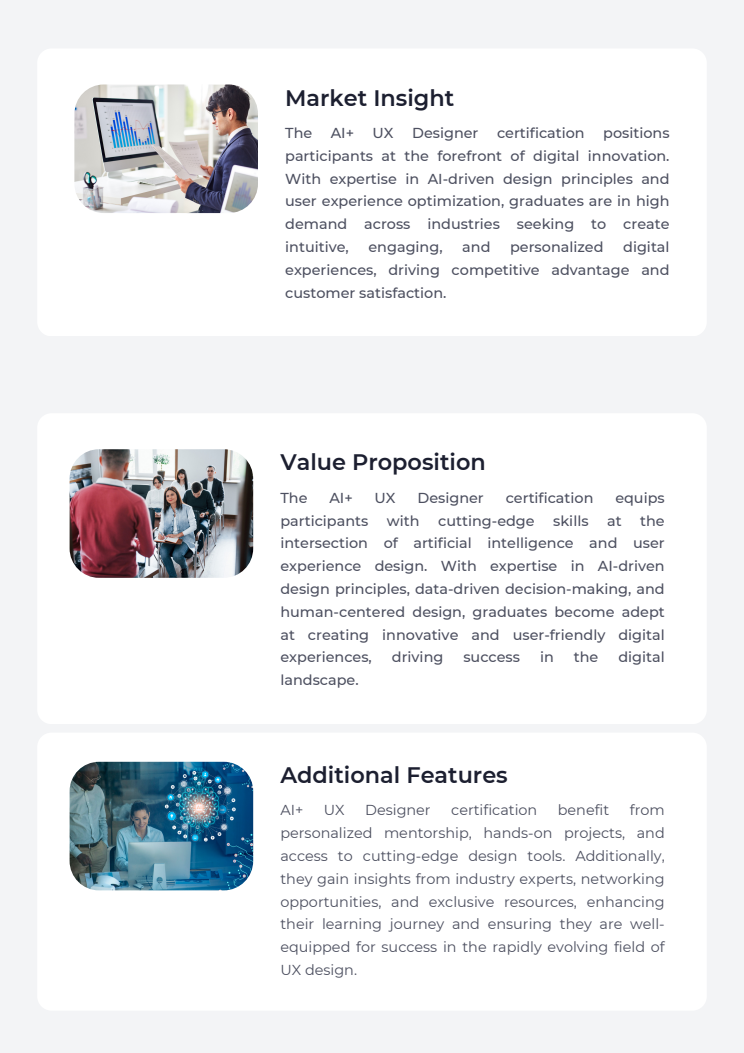
<style>
.page{position:relative;width:744px;height:1053px;background:#fff}
.page>*{position:absolute;margin:0;border:0;box-sizing:border-box;transform-origin:0 0}
.t1{font:600 22.4px "Montserrat";color:#1c1f30}
.t2{font:500 14.4px/22.8px "Montserrat";color:#4d5060;text-align:justify}
.t3{font:14.4px/22.8px "Montserrat";color:#4d5060;text-align:justify}
</style>
<div class="page">
<div style="left:0;top:0;width:744px;height:1052px;background:#f3f4f6"></div>
<div style="left:37px;top:48px;width:670px;height:288px;background:#fff;border-radius:14px"></div>
<img style="left:74px;top:84px;width:184px;height:129px;border-radius:29px">
<div style="left:37px;top:413px;width:670px;height:311px;background:#fff;border-radius:14px"></div>
<img style="left:70px;top:449px;width:183px;height:129px;border-radius:29px">
<div style="left:37px;top:732px;width:670px;height:278px;background:#fff;border-radius:14px"></div>
<img style="left:70px;top:761px;width:183px;height:129px;border-radius:29px">
<h1 class="t1" style="left:285px;top:84px;width:171px">Market Insight</h1>
<h2 class="t2" style="left:285px;top:121px;width:29px">The</h2>
<h2 class="t2" style="left:331px;top:121px;width:25px">AI+</h2>
<h2 class="t2" style="left:373px;top:121px;width:23px">UX</h2>
<h2 class="t2" style="left:412px;top:121px;width:68px">Designer</h2>
<h2 class="t2" style="left:497px;top:121px;width:89px">certification</h2>
<h2 class="t2" style="left:285px;top:121px;width:386px;text-indent:318px">positions participants at the forefront of digital innovation.<br>With expertise in AI-driven design principles and user experience optimization, graduates are in high demand across industries seeking to create intuitive,</h2>
<h2 class="t2" style="left:285px;top:235px;width:386px;text-indent:338px">digital experiences, driving competitive advantage and customer satisfaction.</h2>
<h2 class="t2" style="left:369px;top:235px;width:76px">engaging,</h2>
<h2 class="t2" style="left:462px;top:235px;width:30px">and</h2>
<h2 class="t2" style="left:510px;top:235px;width:95px">personalized</h2>
<h1 class="t1" style="left:280px;top:448px;width:207px">Value Proposition</h1>
<h2 class="t2" style="left:280px;top:486px;width:29px">The</h2>
<h2 class="t2" style="left:329px;top:486px;width:25px">AI+</h2>
<h2 class="t2" style="left:375px;top:486px;width:23px">UX</h2>
<h2 class="t2" style="left:417px;top:486px;width:68px">Designer</h2>
<h2 class="t2" style="left:506px;top:486px;width:89px">certification</h2>
<h2 class="t2" style="left:615px;top:486px;width:51px">equips</h2>
<h2 class="t2" style="left:280px;top:509px;width:89px">participants</h2>
<h2 class="t2" style="left:387px;top:509px;width:34px">with</h2>
<h2 class="t2" style="left:438px;top:509px;width:98px">cutting-edge</h2>
<h2 class="t2" style="left:553px;top:509px;width:37px">skills</h2>
<h2 class="t2" style="left:607px;top:509px;width:16px">at</h2>
<h2 class="t2" style="left:280px;top:509px;width:386px;text-indent:360px">the intersection of artificial intelligence and user experience design. With expertise in AI-driven design principles, data-driven decision-making, and human-centered design, graduates become adept at creating innovative and user-friendly digital experiences,</h2>
<h2 class="t2" style="left:392px;top:646px;width:53px">driving</h2>
<h2 class="t2" style="left:463px;top:646px;width:58px">success</h2>
<h2 class="t2" style="left:540px;top:646px;width:15px">in</h2>
<h2 class="t2" style="left:574px;top:646px;width:26px">the</h2>
<h2 class="t2" style="left:618px;top:646px;width:48px">digital</h2>
<h2 class="t2" style="left:280px;top:668px;width:80px">landscape.</h2>
<h1 class="t1" style="left:280px;top:761px;width:229px">Additional Features</h1>
<p class="t3" style="left:280px;top:798px;width:24px">AI+</p>
<p class="t3" style="left:324px;top:798px;width:22px">UX</p>
<p class="t3" style="left:365px;top:798px;width:67px">Designer</p>
<p class="t3" style="left:451px;top:798px;width:88px">certification</p>
<p class="t3" style="left:558px;top:798px;width:53px">benefit</p>
<p class="t3" style="left:280px;top:798px;width:386px;text-indent:349px">from personalized mentorship, hands-on projects, and access to cutting-edge design tools. Additionally, they gain insights from industry experts, networking opportunities, and exclusive resources, enhancing their learning journey and ensuring they are well&shy;equipped for success in the rapidly evolving field of UX design.</p>
</div>
